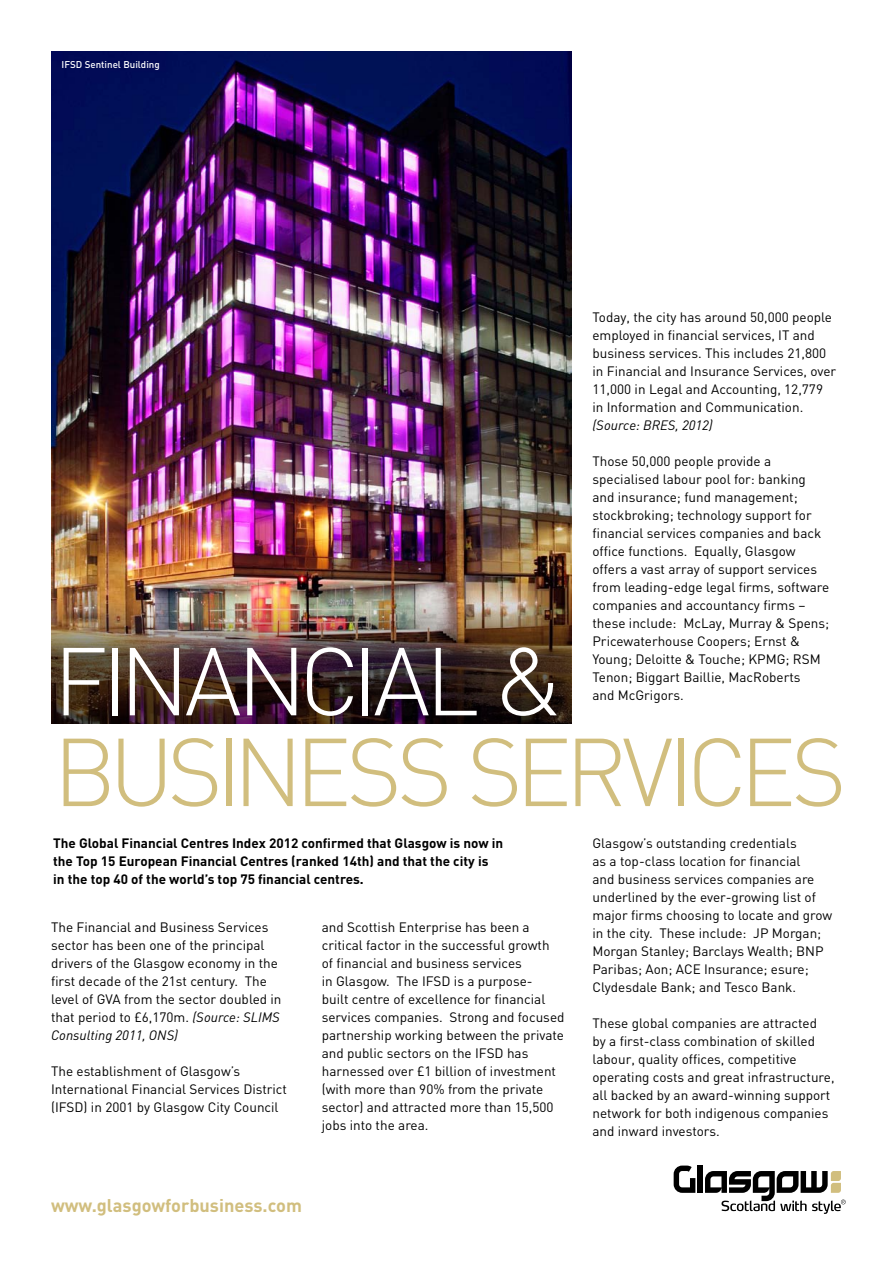
<style>
.page{position:relative;width:893px;height:1263px;background:#fff}
.page>*{position:absolute;margin:0;border:0;box-sizing:border-box;transform-origin:0 0}
.t1{font:300 94.8px "DIN";letter-spacing:-.075em;color:#d1be7e}
.t2{font:300 94.8px "DIN";letter-spacing:-.06em;color:#fff}
.t3{font:700 18.15px "DIN";color:#d1be7e}
.t4{font:13.5px/18px "DIN";color:#000}
.t5{font:700 13.5px/18px "DIN";color:#000}
.t6{font:italic 13.5px "DIN";color:#000}
.t7{font:500 9.75px "DIN";color:#fff}
.s1{font-style:italic}
</style>
<div class="page">
<img style="left:51px;top:51px;width:520px;height:540px">
<img style="left:51px;top:591px;width:521px;height:133px">
<div style="left:697px;top:1165px;width:6px;height:28px;background:#000"></div>
<svg style="left:674px;top:1165px;width:21px;height:28px"></svg>
<svg style="left:705px;top:1171px;width:141px;height:43px"></svg>
<p class="t7" style="left:62px;top:59px;width:100px">IFSD Sentinel Building</p>
<p class="t4" style="left:592px;top:308px;width:245px">Today, the city has around 50,000 people employed in financial services, IT and business services. This includes 21,800 in Financial and Insurance Services, over 11,000 in Legal and Accounting, 12,779 in Information and Communication.</p>
<p class="t6" style="left:592px;top:417px;width:122px">(Source: BRES, 2012)</p>
<p class="t4" style="left:592px;top:452px;width:238px">Those 50,000 people provide a specialised labour pool for: banking and insurance; fund management; stockbroking; technology support for financial services companies and back office functions. Equally, Glasgow offers a vast array of support services from leading-edge legal firms, software companies and accountancy firms – these include: McLay, Murray &amp; Spens; Pricewaterhouse Coopers; Ernst &amp; Young; Deloitte &amp; Touche; KPMG; RSM Tenon; Biggart Baillie, MacRoberts<br>and McGrigors.</p>
<h1 class="t2" style="left:53px;top:623px;width:513px">FINANCIAL &amp;</h1>
<h1 class="t1" style="left:53px;top:714px;width:795px">BUSINESS SERVICES</h1>
<p class="t5" style="left:53px;top:833px;width:452px">The Global Financial Centres Index 2012 confirmed that Glasgow is now in the Top 15 European Financial Centres (ranked 14th) and that the city is in the top 40 of the world’s top 75 financial centres.</p>
<p class="t4" style="left:51px;top:917px;width:232px">The Financial and Business Services sector has been one of the principal drivers of the Glasgow economy in the first decade of the 21st century. The level of GVA from the sector doubled in that period to £6,170m. <span class="s1">(Source: SLIMS Consulting 2011, ONS)</span></p>
<p class="t4" style="left:51px;top:1061px;width:238px">The establishment of Glasgow’s<br>International Financial Services District (IFSD) in 2001 by Glasgow City Council</p>
<p class="t4" style="left:322px;top:917px;width:244px">and Scottish Enterprise has been a critical factor in the successful growth<br>of financial and business services<br>in Glasgow. The IFSD is a purpose-<br>built centre of excellence for financial services companies. Strong and focused partnership working between the private and public sectors on the IFSD has harnessed over £1 billion of investment (with more than 90% from the private sector) and attracted more than 15,500 jobs into the area.</p>
<h2 class="t3" style="left:51px;top:1193px;width:252px">www.glasgowforbusiness.com</h2>
<p class="t4" style="left:592px;top:833px;width:241px">Glasgow’s outstanding credentials<br>as a top-class location for financial<br>and business services companies are underlined by the ever-growing list of major firms choosing to locate and grow in the city. These include: JP Morgan; Morgan Stanley; Barclays Wealth; BNP Paribas; Aon; ACE Insurance; esure; Clydesdale Bank; and Tesco Bank.</p>
<p class="t4" style="left:592px;top:1013px;width:244px">These global companies are attracted<br>by a first-class combination of skilled labour, quality offices, competitive operating costs and great infrastructure, all backed by an award-winning support network for both indigenous companies and inward investors.</p>
</div>
